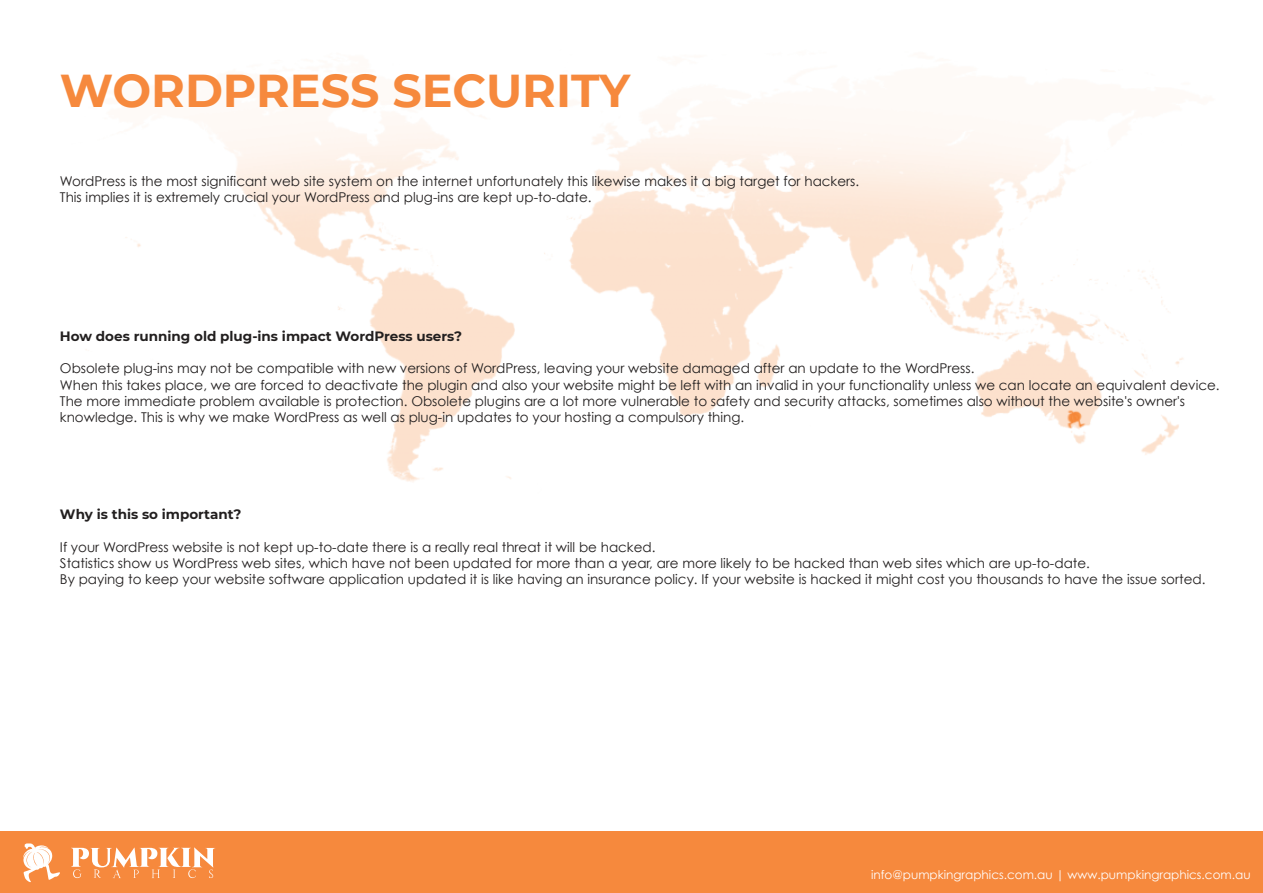
<style>
.page{position:relative;width:1263px;height:893px;background:#fff}
.page>*{position:absolute;margin:0;border:0;box-sizing:border-box;transform-origin:0 0}
.t1{font:700 46.05px "Montserrat";color:#f6893d}
.t2{font:13.5px/16.2px "Century Gothic";color:#221f1f}
.t3{font:700 13.5px "Montserrat";color:#221f1f}
.t4{font:12px "Century Gothic";color:#fff}
</style>
<div class="page">
<img style="left:85px;top:113px;width:1099px;height:369px">
<div style="left:0;top:832px;width:1263px;height:61px;background:#f6893d"></div>
<svg style="left:23px;top:843px;width:37px;height:39px"></svg>
<svg style="left:71px;top:847px;width:144px;height:31px"></svg>
<h1 class="t1" style="left:60px;top:71px;width:572px">WORDPRESS SECURITY</h1>
<p class="t2" style="left:60px;top:174px;width:801px">WordPress is the most significant web site system on the internet unfortunately this likewise makes it a big target for hackers.<br>This implies it is extremely crucial your WordPress and plug-ins are kept up-to-date.</p>
<p class="t3" style="left:60px;top:330px;width:404px">How does running old plug-ins impact WordPress users?</p>
<p class="t2" style="left:60px;top:361px;width:1161px">Obsolete plug-ins may not be compatible with new versions of WordPress, leaving your website damaged after an update to the WordPress.<br>When this takes place, we are forced to deactivate the plugin and also your website might be left with an invalid in your functionality unless we can locate an equivalent device.<br>The more immediate problem available is protection. Obsolete plugins are a lot more vulnerable to safety and security attacks, sometimes also without the website's owner's knowledge. This is why we make WordPress as well as plug-in updates to your hosting a compulsory thing.</p>
<p class="t3" style="left:60px;top:508px;width:183px">Why is this so important?</p>
<p class="t2" style="left:60px;top:540px;width:1147px">If your WordPress website is not kept up-to-date there is a really real threat it will be hacked.<br>Statistics show us WordPress web sites, which have not been updated for more than a year, are more likely to be hacked than web sites which are up-to-date.<br>By paying to keep your website software application updated it is like having an insurance policy. If your website is hacked it might cost you thousands to have the issue sorted.</p>
<p class="t4" style="left:871px;top:870px;width:381px">info@pumpkingraphics.com.au | www.pumpkingraphics.com.au</p>
</div>
